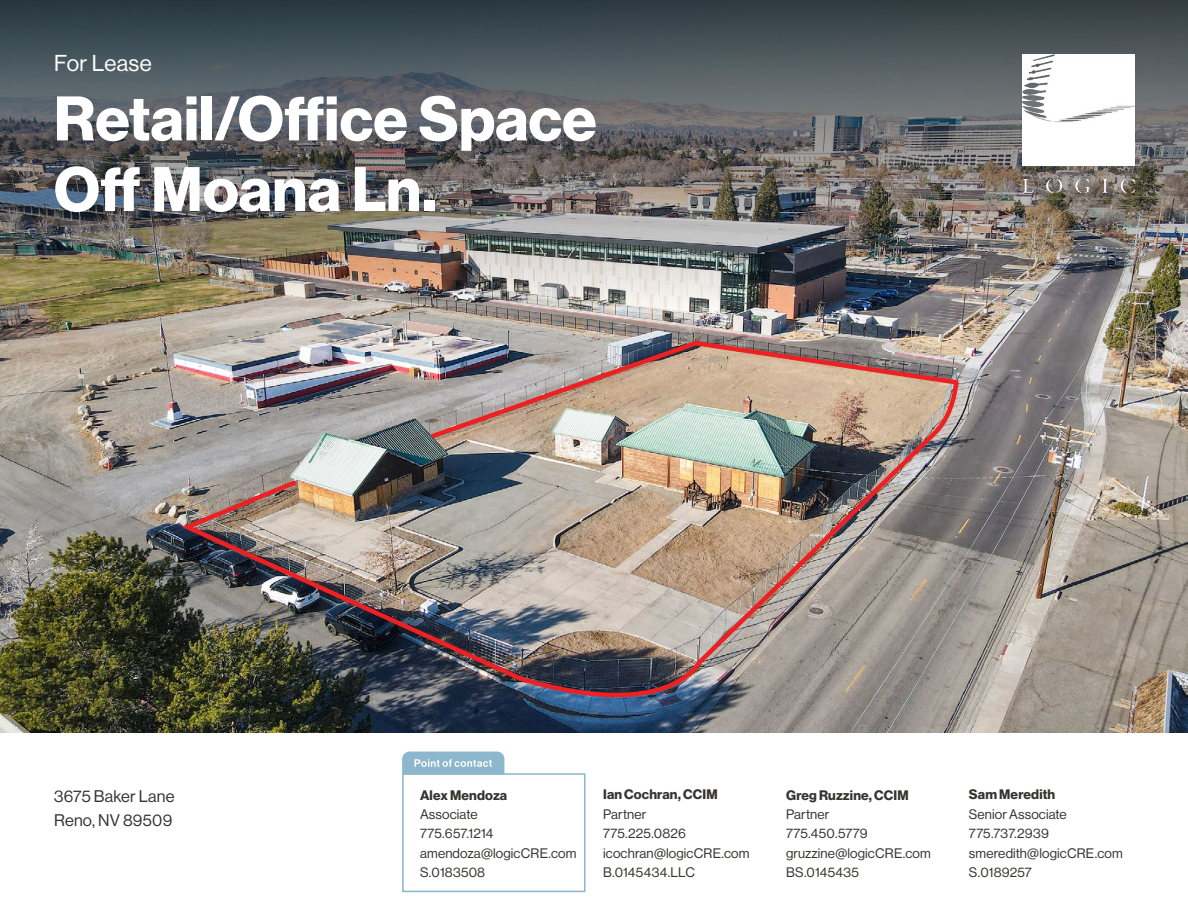
<style>
.page{position:relative;width:1188px;height:918px;background:#fff}
.page>*{position:absolute;margin:0;border:0;box-sizing:border-box;transform-origin:0 0}
.t1{font:61.5px/70.7px "N Haas Grotesk DS Pro 75 Bd";letter-spacing:.005em;color:#fff}
.t2{font:22.5px "N Haas Grotesk DS Pro 55 Rg";letter-spacing:.015em;color:#fff}
.t3{font:16.5px/24px "N Haas Grotesk DS Pro 55 Rg";letter-spacing:.015em;color:#373430}
.t4{font:13.5px/19.5px "N Haas Grotesk DS Pro 55 Rg";letter-spacing:.01em;color:#373430}
.t5{font:13.5px "N Haas Grotesk DS Pro 75 Bd";letter-spacing:.01em;color:#373430}
</style>
<div class="page">
<img style="left:0;top:362px;width:1188px;height:370px">
<img style="left:0;top:0;width:1188px;height:362px">
<img style="left:1022px;top:54px;width:112px;height:138px">
<div style="left:402px;top:773px;width:184px;height:119px;border:2px solid #8db7cc"></div>
<svg style="left:402px;top:752px;width:102px;height:23px"></svg>
<img style="left:176px;top:339px;width:785px;height:384px">
<h2 class="t2" style="left:54px;top:51px;width:99px">For Lease</h2>
<h1 class="t1" style="left:54px;top:84px;width:544px">Retail/Office Space<br>Off Moana Ln.</h1>
<p class="t3" style="left:54px;top:784px;width:122px">3675 Baker Lane<br>Reno, NV 89509</p>
<p class="t5" style="left:420px;top:787px;width:89px">Alex Mendoza</p>
<p class="t4" style="left:420px;top:805px;width:158px">Associate<br>775.657.1214 amendoza@logicCRE.com<br>S.0183508</p>
<p class="t5" style="left:603px;top:787px;width:116px">Ian Cochran, CCIM</p>
<p class="t4" style="left:603px;top:805px;width:148px">Partner<br>775.225.0826 icochran@logicCRE.com<br>B.0145434.LLC</p>
<p class="t5" style="left:786px;top:787px;width:124px">Greg Ruzzine, CCIM</p>
<p class="t4" style="left:786px;top:805px;width:146px">Partner<br>775.450.5779 gruzzine@logicCRE.com<br>BS.0145435</p>
<p class="t5" style="left:969px;top:787px;width:88px">Sam Meredith</p>
<p class="t4" style="left:969px;top:805px;width:155px">Senior Associate<br>775.737.2939 smeredith@logicCRE.com<br>S.0189257</p>
</div>
